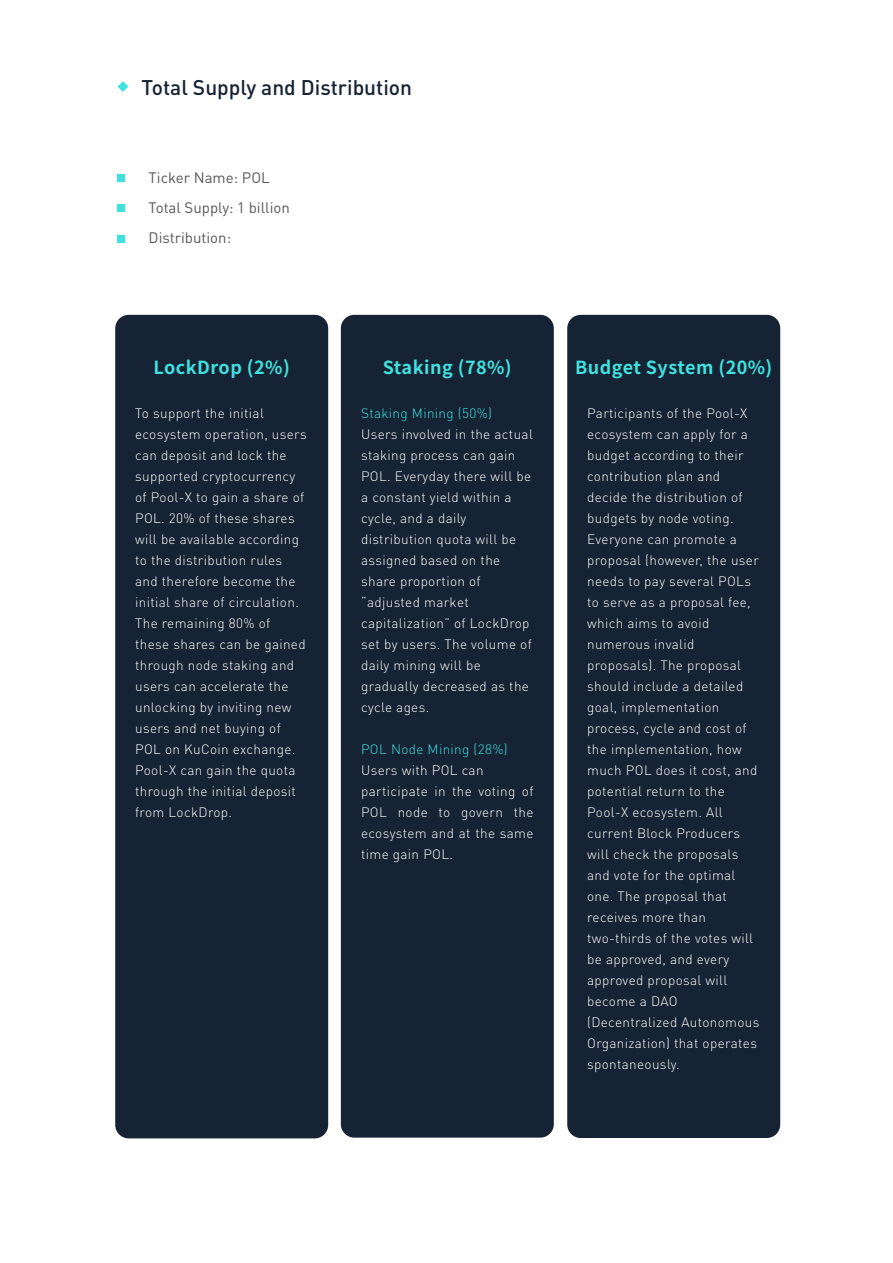
<style>
.page{position:relative;width:893px;height:1263px;background:#fff}
.page>*{position:absolute;margin:0;border:0;box-sizing:border-box;transform-origin:0 0}
.t1{font:500 21px "DIN Pro";color:#162334}
.t2{font:700 18px "Source Han Sans CN";letter-spacing:.025em;color:#40e2e0}
.t3{font:15px/30px "DIN Pro";color:#595757}
.t4{font:300 13.5px/21px "DIN Pro";letter-spacing:.025em;color:#fff}
.t5{font:300 13.5px "DIN Pro";letter-spacing:.025em;color:#40e2e0}
</style>
<div class="page">
<div style="left:115px;top:315px;width:213px;height:823px;background:#162334;border-radius:13px"></div>
<div style="left:341px;top:315px;width:213px;height:822px;background:#162334;border-radius:13px"></div>
<div style="left:567px;top:315px;width:213px;height:823px;background:#162334;border-radius:13px"></div>
<div style="left:117px;top:174px;width:8px;height:8px;background:#40e2e0"></div>
<div style="left:117px;top:204px;width:8px;height:8px;background:#40e2e0"></div>
<div style="left:117px;top:235px;width:8px;height:7px;background:#40e2e0"></div>
<svg style="left:118px;top:81px;width:10px;height:11px"></svg>
<h1 class="t1" style="left:141px;top:73px;width:272px">Total Supply and Distribution</h1>
<p class="t3" style="left:149px;top:162px;width:143px">Ticker Name: POL<br>Total Supply: 1 billion<br>Distribution:</p>
<h2 class="t2" style="left:154px;top:357px;width:138px">LockDrop (2%)</h2>
<h2 class="t2" style="left:383px;top:357px;width:130px">Staking (78%)</h2>
<h2 class="t2" style="left:575px;top:357px;width:199px">Budget System (20%)</h2>
<p class="t5" style="left:361px;top:404px;width:132px">Staking Mining (50%)</p>
<p class="t4" style="left:361px;top:423px;width:173px">Users involved in the actual staking process can gain<br>POL. Everyday there will be a constant yield within a cycle, and a daily distribution quota will be assigned based on the share proportion of “adjusted market capitalization” of LockDrop set by users. The volume of daily mining will be gradually decreased as the cycle ages.</p>
<p class="t5" style="left:361px;top:740px;width:148px">POL Node Mining (28%)</p>
<p class="t4" style="left:361px;top:759px;width:174px">Users with POL can participate in the voting of<br>POL node to govern the ecosystem and at the same time gain POL.</p>
<p class="t4" style="left:135px;top:402px;width:173px">To support the initial ecosystem operation, users can deposit and lock the supported cryptocurrency of Pool-X to gain a share of<br>POL. 20% of these shares will be available according to the distribution rules and therefore become the initial share of circulation.<br>The remaining 80% of these shares can be gained through node staking and users can accelerate the unlocking by inviting new users and net buying of<br>POL on KuCoin exchange.<br>Pool-X can gain the quota through the initial deposit from LockDrop.</p>
<p class="t4" style="left:587px;top:402px;width:174px">Participants of the Pool-X ecosystem can apply for a budget according to their contribution plan and decide the distribution of budgets by node voting.<br>Everyone can promote a proposal (however, the user needs to pay several POLs to serve as a proposal fee, which aims to avoid numerous invalid proposals). The proposal should include a detailed goal, implementation process, cycle and cost of the implementation, how much POL does it cost, and potential return to the<br>Pool-X ecosystem. All current Block Producers will check the proposals and vote for the optimal one. The proposal that receives more than two-thirds of the votes will be approved, and every approved proposal will become a DAO (Decentralized Autonomous<br>Organization) that operates spontaneously.</p>
</div>
